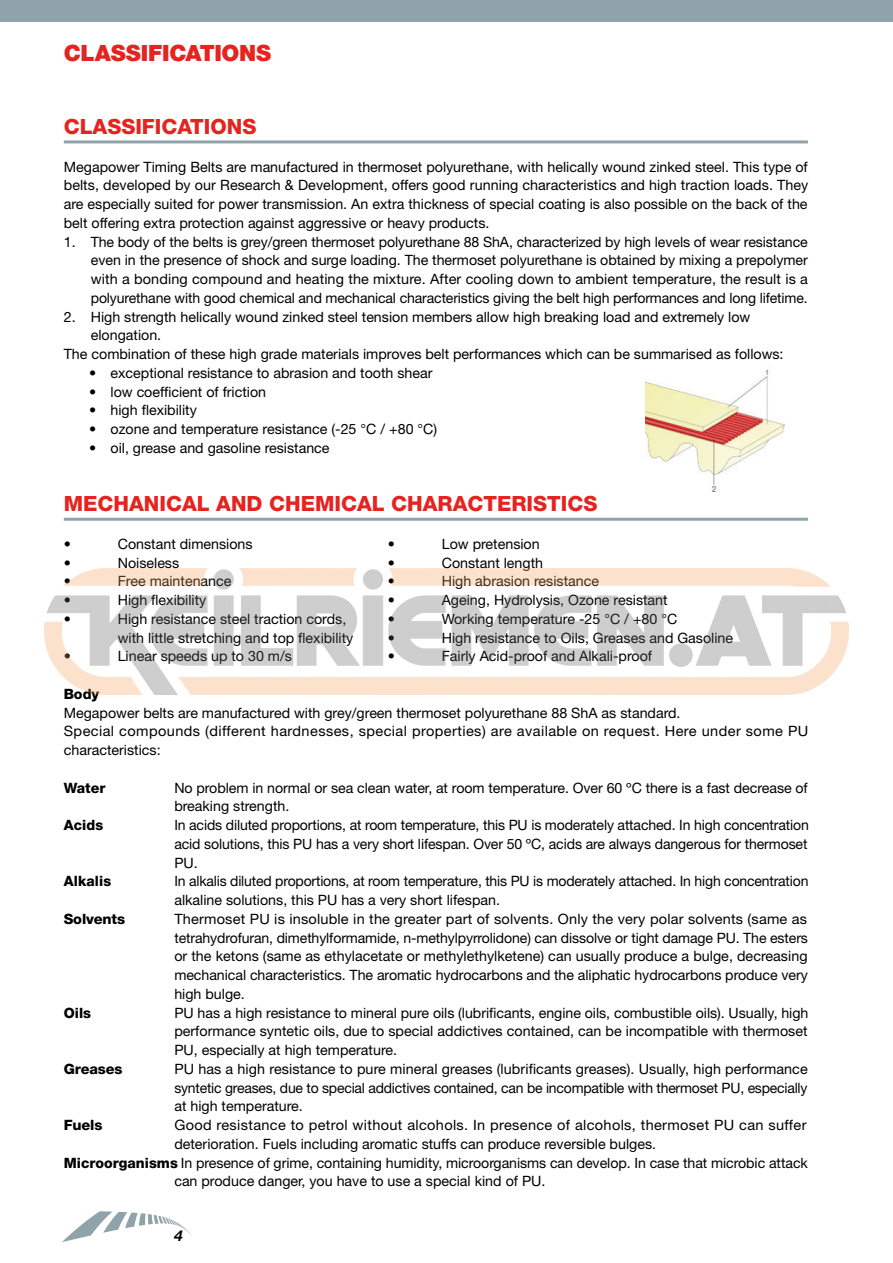
<style>
.page{position:relative;width:893px;height:1263px;background:#fff}
.page>*{position:absolute;margin:0;border:0;box-sizing:border-box;transform-origin:0 0}
.t1{font:900 22.5px "Helvetica Neue LT Std";letter-spacing:-.01em;color:#e5231f}
.t2{font:800 21px "Helvetica Neue LT Std";color:#e5231f}
.t3{font:italic 700 15px "Helvetica Neue LT Std";color:#000}
.t4{font:14.25px/18.8px "Helvetica Neue LT Std";color:#000;text-align:justify}
.t5{font:14.25px "Helvetica Neue LT Std";letter-spacing:.025em;color:#000}
.t6{font:800 14.25px "Helvetica Neue LT Std";color:#000}
.s1{font-weight:800}
</style>
<div class="page">
<svg style="left:62px;top:1211px;width:130px;height:31px"></svg>
<hr style="left:64px;top:140px;width:744px;height:3px;background:#90a3aa">
<hr style="left:64px;top:518px;width:744px;height:3px;background:#90a3aa">
<div style="left:0;top:0;width:893px;height:21px;background:#90a3aa"></div>
<img style="left:645px;top:369px;width:140px;height:123px">
<img style="left:45px;top:568px;width:803px;height:127px">
<h1 class="t1" style="left:64px;top:39px;width:209px">CLASSIFICATIONS</h1>
<h2 class="t2" style="left:64px;top:114px;width:194px">CLASSIFICATIONS</h2>
<p class="t4" style="left:64px;top:157px;width:746px">Megapower Timing Belts are manufactured in thermoset polyurethane, with helically wound zinked steel. This type of belts, developed by our Research &amp; Development, offers good running characteristics and high traction loads. They are especially suited for power transmission. An extra thickness of special coating is also possible on the back of the belt offering extra protection against aggressive or heavy products.</p>
<p class="t4" style="left:91px;top:232px;width:719px;text-indent:-27px">1. The body of the belts is grey/green thermoset polyurethane 88 ShA, characterized by high levels of wear resistance even in the presence of shock and surge loading. The thermoset polyurethane is obtained by mixing a prepolymer with a bonding compound and heating the mixture. After cooling down to ambient temperature, the result is a polyurethane with good chemical and mechanical characteristics giving the belt high performances and long lifetime.</p>
<p class="t4" style="left:64px;top:307px;width:688px">2. High strength helically wound zinked steel tension members allow high breaking load and extremely low</p>
<p class="t4" style="left:91px;top:326px;width:72px">elongation.</p>
<p class="t4" style="left:64px;top:344px;width:721px">The combination of these high grade materials improves belt performances which can be summarised as follows:</p>
<p class="t4" style="left:89px;top:363px;width:345px">• exceptional resistance to abrasion and tooth shear</p>
<p class="t4" style="left:89px;top:382px;width:178px">• low coefficient of friction</p>
<p class="t4" style="left:89px;top:401px;width:109px">• high flexibility</p>
<p class="t4" style="left:89px;top:419px;width:349px">• ozone and temperature resistance (-25 °C / +80 °C)</p>
<p class="t4" style="left:89px;top:438px;width:242px">• oil, grease and gasoline resistance</p>
<h2 class="t2" style="left:64px;top:491px;width:535px">MECHANICAL AND CHEMICAL CHARACTERISTICS</h2>
<p class="t4" style="left:64px;top:534px;width:9px">•</p>
<p class="t4" style="left:118px;top:534px;width:136px">Constant dimensions</p>
<p class="t4" style="left:388px;top:534px;width:9px">•</p>
<p class="t4" style="left:442px;top:534px;width:99px">Low pretension</p>
<p class="t4" style="left:64px;top:553px;width:9px">•</p>
<p class="t4" style="left:118px;top:553px;width:63px">Noiseless</p>
<p class="t4" style="left:388px;top:553px;width:9px">•</p>
<p class="t4" style="left:442px;top:553px;width:103px">Constant length</p>
<p class="t4" style="left:64px;top:572px;width:9px">•</p>
<p class="t4" style="left:118px;top:572px;width:115px">Free maintenance</p>
<p class="t4" style="left:388px;top:572px;width:9px">•</p>
<p class="t4" style="left:442px;top:572px;width:159px">High abrasion resistance</p>
<p class="t4" style="left:64px;top:590px;width:9px">•</p>
<p class="t4" style="left:118px;top:590px;width:90px">High flexibility</p>
<p class="t4" style="left:388px;top:590px;width:9px">•</p>
<p class="t4" style="left:442px;top:590px;width:227px">Ageing, Hydrolysis, Ozone resistant</p>
<p class="t4" style="left:64px;top:609px;width:9px">•</p>
<p class="t4" style="left:118px;top:609px;width:230px">High resistance steel traction cords,</p>
<p class="t4" style="left:388px;top:609px;width:9px">•</p>
<p class="t4" style="left:442px;top:609px;width:237px">Working temperature -25 °C / +80 °C</p>
<p class="t4" style="left:118px;top:628px;width:237px">with little stretching and top flexibility</p>
<p class="t4" style="left:388px;top:628px;width:9px">•</p>
<p class="t4" style="left:442px;top:628px;width:293px">High resistance to Oils, Greases and Gasoline</p>
<p class="t4" style="left:64px;top:647px;width:9px">•</p>
<p class="t4" style="left:118px;top:647px;width:176px">Linear speeds up to 30 m/s</p>
<p class="t4" style="left:388px;top:647px;width:9px">•</p>
<p class="t4" style="left:442px;top:647px;width:212px">Fairly Acid-proof and Alkali-proof</p>
<p class="t6" style="left:64px;top:685px;width:37px">Body</p>
<p class="t4" style="left:64px;top:703px;width:746px;text-align:left">Megapower belts are manufactured with grey/green thermoset polyurethane 88 ShA as standard.<br>Special compounds (different hardnesses, special properties) are available on request. Here under some PU characteristics:</p>
<p class="t6" style="left:64px;top:779px;width:43px">Water</p>
<p class="t4" style="left:174px;top:778px;width:635px">No problem in normal or sea clean water, at room temperature. Over 60 ºC there is a fast decrease of breaking strength.</p>
<p class="t6" style="left:64px;top:816px;width:41px">Acids</p>
<p class="t4" style="left:174px;top:815px;width:636px">In acids diluted proportions, at room temperature, this PU is moderately attached. In high concentration acid solutions, this PU has a very short lifespan. Over 50 ºC, acids are always dangerous for thermoset PU.</p>
<p class="t6" style="left:64px;top:873px;width:49px">Alkalis</p>
<p class="t4" style="left:174px;top:872px;width:636px">In alkalis diluted proportions, at room temperature, this PU is moderately attached. In high concentration alkaline solutions, this PU has a very short lifespan.</p>
<p class="t6" style="left:64px;top:910px;width:63px">Solvents</p>
<p class="t4" style="left:174px;top:909px;width:635px">Thermoset PU is insoluble in the greater part of solvents. Only the very polar solvents (same as tetrahydrofuran, dimethylformamide, n-methylpyrrolidone) can dissolve or tight damage PU. The esters or the ketons (same as ethylacetate or methylethylketene) can usually produce a bulge, decreasing mechanical characteristics. The aromatic hydrocarbons and the aliphatic hydrocarbons produce very high bulge.</p>
<p class="t6" style="left:64px;top:1004px;width:29px">Oils</p>
<p class="t4" style="left:174px;top:1003px;width:636px">PU has a high resistance to mineral pure oils (lubrificants, engine oils, combustible oils). Usually, high performance syntetic oils, due to special addictives contained, can be incompatible with thermoset PU, especially at high temperature.</p>
<p class="t6" style="left:64px;top:1060px;width:60px">Greases</p>
<p class="t4" style="left:174px;top:1059px;width:635px">PU has a high resistance to pure mineral greases (lubrificants greases). Usually, high performance syntetic greases, due to special addictives contained, can be incompatible with thermoset PU, especially at high temperature.</p>
<p class="t6" style="left:64px;top:1116px;width:40px">Fuels</p>
<p class="t5" style="left:174px;top:1116px;width:634px">Good resistance to petrol without alcohols. In presence of alcohols, thermoset PU can suffer</p>
<p class="t4" style="left:174px;top:1134px;width:483px">deterioration. Fuels including aromatic stuffs can produce reversible bulges.</p>
<p class="t4" style="left:64px;top:1153px;width:746px"><span class="s1">Microorganisms</span> In presence of grime, containing humidity, microorganisms can develop. In case that microbic attack</p>
<p class="t4" style="left:174px;top:1172px;width:373px">can produce danger, you have to use a special kind of PU.</p>
<p class="t3" style="left:174px;top:1226px;width:10px">4</p>
</div>
